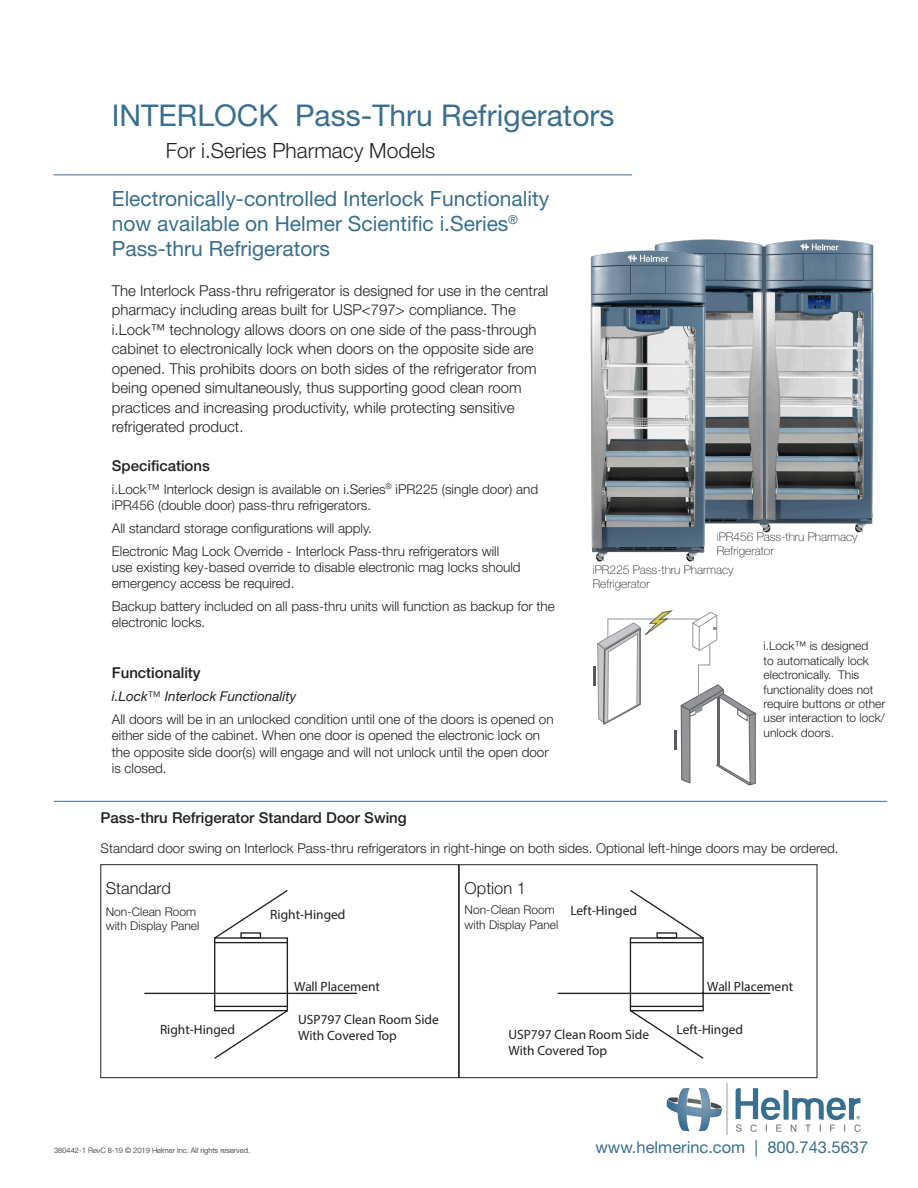
<style>
.page{position:relative;width:918px;height:1188px;background:#fff}
.page>*{position:absolute;margin:0;border:0;box-sizing:border-box;transform-origin:0 0}
.t1{font:30px "Helvetica Neue LT Std";color:#386e8f}
.t2{font:21px/25.2px "Helvetica Neue LT Std";color:#386e8f}
.t3{font:300 21px "Helvetica Neue LT Std";color:#231f20}
.t4{font:16.5px "Helvetica Neue LT Std";color:#386e8f}
.t5{font:300 16.5px "Helvetica Neue LT Std";color:#231f20}
.t6{font:300 15px/19.5px "Helvetica Neue LT Std";color:#231f20}
.t7{font:500 15px "Helvetica Neue LT Std";color:#231f20}
.t8{font:300 13.5px/16.2px "Helvetica Neue LT Std";color:#231f20}
.t9{font:13.5px/16.2px "Myriad Pro";color:#231f20}
.t10{font:italic 13.5px "Helvetica Neue LT Std";color:#231f20}
.t11{font:300 12px/14.4px "Helvetica Neue LT Std";color:#231f20}
.t12{font:100 12px/14.4px "Helvetica Neue LT Std";color:#231f20}
.t13{font:300 7.5px "Helvetica Neue LT Std";color:#231f20}
.s1{font-weight:300;font-style:normal}
</style>
<div class="page">
<img style="left:713px;top:239px;width:161px;height:294px">
<svg style="left:667px;top:1088px;width:56px;height:43px"></svg>
<svg style="left:736px;top:1088px;width:125px;height:44px"></svg>
<hr style="left:726px;top:1084px;width:2px;height:51px;background:#bcbdbe">
<hr style="left:54px;top:175px;width:578px;height:1px;background:#386e8f">
<hr style="left:54px;top:801px;width:833px;height:1px;background:#386e8f">
<img style="left:590px;top:239px;width:123px;height:323px">
<hr style="left:593px;top:667px;width:3px;height:19px;background:#58595b">
<svg style="left:597px;top:611px;width:160px;height:175px"></svg>
<svg style="left:144px;top:890px;width:627px;height:169px"></svg>
<div style="left:101px;top:865px;width:358px;height:213px;border:1px solid #231f20"></div>
<div style="left:459px;top:865px;width:358px;height:213px;border:1px solid #231f20"></div>
<p class="t1" style="left:112px;top:97px;width:504px">INTERLOCK Pass-Thru Refrigerators</p>
<p class="t3" style="left:166px;top:137px;width:271px">For i.Series Pharmacy Models</p>
<p class="t2" style="left:112px;top:185px;width:439px">Electronically-controlled Interlock Functionality now available on Helmer Scientific i.Series<sup>®<br></sup>Pass-thru Refrigerators</p>
<p class="t6" style="left:112px;top:281px;width:438px">The Interlock Pass-thru refrigerator is designed for use in the central pharmacy including areas built for USP&lt;797&gt; compliance. The i.Lock™ technology allows doors on one side of the pass-through cabinet to electronically lock when doors on the opposite side are opened. This prohibits doors on both sides of the refrigerator from being opened simultaneously, thus supporting good clean room practices and increasing productivity, while protecting sensitive refrigerated product.</p>
<p class="t7" style="left:112px;top:456px;width:100px">Specifications</p>
<p class="t8" style="left:112px;top:480px;width:428px">i.Lock™ Interlock design is available on i.Series<sup>®</sup> iPR225 (single door) and iPR456 (double door) pass-thru refrigerators.</p>
<p class="t8" style="left:112px;top:520px;width:262px">All standard storage configurations will apply.</p>
<p class="t8" style="left:112px;top:543px;width:410px">Electronic Mag Lock Override - Interlock Pass-thru refrigerators will use existing key-based override to disable electronic mag locks should emergency access be required.</p>
<p class="t8" style="left:112px;top:598px;width:445px">Backup battery included on all pass-thru units will function as backup for the electronic locks.</p>
<p class="t7" style="left:112px;top:664px;width:90px">Functionality</p>
<p class="t10" style="left:112px;top:688px;width:186px">i.Lock<span class="s1">™</span> Interlock Functionality</p>
<p class="t8" style="left:112px;top:711px;width:443px">All doors will be in an unlocked condition until one of the doors is opened on either side of the cabinet. When one door is opened the electronic lock on the opposite side door(s) will engage and will not unlock until the open door is closed.</p>
<p class="t12" style="left:717px;top:530px;width:142px">iPR456 Pass-thru Pharmacy<br>Refrigerator</p>
<p class="t12" style="left:593px;top:562px;width:142px">iPR225 Pass-thru Pharmacy<br>Refrigerator</p>
<p class="t11" style="left:764px;top:639px;width:123px">i.Lock™ is designed<br>to automatically lock electronically. This functionality does not require buttons or other user interaction to lock/ unlock doors.</p>
<p class="t7" style="left:101px;top:809px;width:308px">Pass-thru Refrigerator Standard Door Swing</p>
<p class="t8" style="left:101px;top:839px;width:739px">Standard door swing on Interlock Pass-thru refrigerators in right-hinge on both sides. Optional left-hinge doors may be ordered.</p>
<p class="t5" style="left:106px;top:878px;width:67px">Standard</p>
<p class="t5" style="left:465px;top:878px;width:63px">Option 1</p>
<p class="t11" style="left:106px;top:904px;width:92px">Non-Clean Room</p>
<p class="t11" style="left:106px;top:918px;width:95px">with Display Panel</p>
<p class="t9" style="left:270px;top:906px;width:77px">Right-Hinged</p>
<p class="t11" style="left:465px;top:903px;width:92px">Non-Clean Room</p>
<p class="t11" style="left:465px;top:917px;width:95px">with Display Panel</p>
<p class="t9" style="left:570px;top:903px;width:68px">Left-Hinged</p>
<p class="t9" style="left:294px;top:978px;width:87px">Wall Placement</p>
<p class="t9" style="left:160px;top:1022px;width:77px">Right-Hinged</p>
<p class="t9" style="left:298px;top:1011px;width:142px">USP797 Clean Room Side<br>With Covered Top</p>
<p class="t9" style="left:508px;top:1026px;width:142px">USP797 Clean Room Side<br>With Covered Top</p>
<p class="t9" style="left:707px;top:978px;width:87px">Wall Placement</p>
<p class="t9" style="left:677px;top:1022px;width:68px">Left-Hinged</p>
<p class="t13" style="left:54px;top:1146px;width:198px">380442-1 RevC 8-19 © 2019 Helmer Inc. All rights reserved.</p>
<p class="t4" style="left:595px;top:1138px;width:274px">www.helmerinc.com | 800.743.5637</p>
</div>
